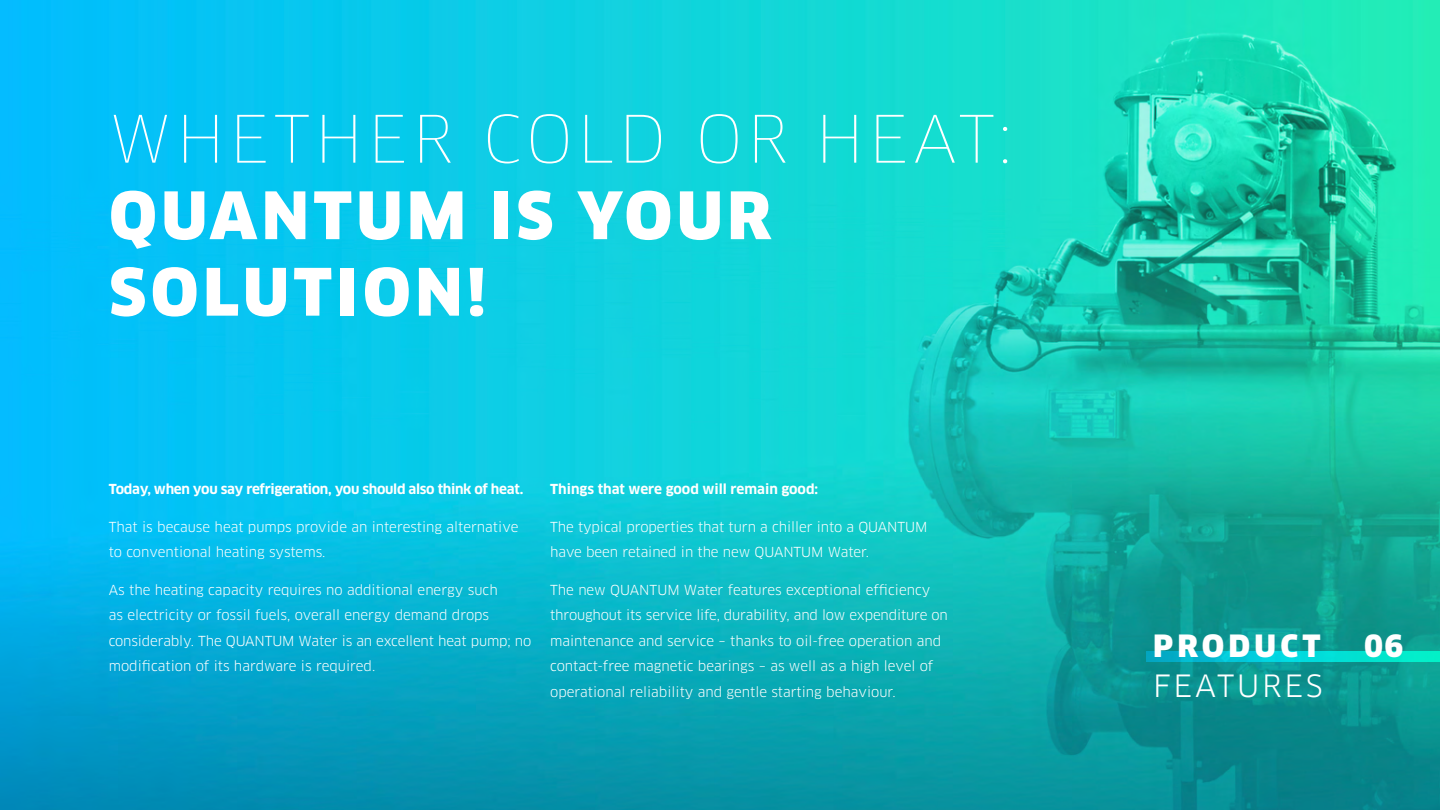
<style>
.page{position:relative;width:1440px;height:810px;background:#fff}
.page>*{position:absolute;margin:0;border:0;box-sizing:border-box;transform-origin:0 0}
.t1{font:900 63.75px/76.5px "Clan Pro";letter-spacing:.07em;color:#fff}
.t2{font:100 63.75px "Clan Pro";letter-spacing:.07em;color:#fff}
.t3{font:900 30px "Clan Pro";letter-spacing:.14em;color:#fff}
.t4{font:30px "Clan Pro";letter-spacing:.09em;color:#fff}
.t5{font:13.5px/25.5px "Clan Pro";color:#fff}
.t6{font:700 13.5px "Clan Pro";letter-spacing:-.025em;color:#fff}
.t7{font:700 13.5px "Clan Pro";color:#fff}
</style>
<div class="page">
<img style="left:0;top:0;width:1440px;height:810px">
<svg style="left:1146px;top:651px;width:294px;height:11px;background:#02d2d2"></svg>
<h1 class="t2" style="left:109px;top:101px;width:905px">WHETHER COLD OR HEAT:</h1>
<h1 class="t1" style="left:109px;top:178px;width:664px">QUANTUM IS YOUR<br>SOLUTION!</h1>
<p class="t6" style="left:109px;top:481px;width:416px">Today, when you say refrigeration, you should also think of heat.</p>
<p class="t5" style="left:109px;top:514px;width:411px">That is because heat pumps provide an interesting alternative to conventional heating systems.</p>
<p class="t5" style="left:109px;top:577px;width:424px">As the heating capacity requires no additional energy such<br>as electricity or fossil fuels, overall energy demand drops considerably. The QUANTUM Water is an excellent heat pump; no modification of its hardware is required.</p>
<p class="t7" style="left:550px;top:481px;width:270px">Things that were good will remain good:</p>
<p class="t5" style="left:550px;top:514px;width:379px">The typical properties that turn a chiller into a QUANTUM have been retained in the new QUANTUM Water.</p>
<p class="t5" style="left:550px;top:577px;width:399px">The new QUANTUM Water features exceptional efficiency throughout its service life, durability, and low expenditure on maintenance and service – thanks to oil-free operation and contact-free magnetic bearings – as well as a high level of operational reliability and gentle starting behaviour.</p>
<h2 class="t3" style="left:1153px;top:628px;width:169px">PRODUCT</h2>
<h2 class="t4" style="left:1153px;top:668px;width:171px">FEATURES</h2>
<h2 class="t3" style="left:1364px;top:628px;width:41px">06</h2>
</div>
